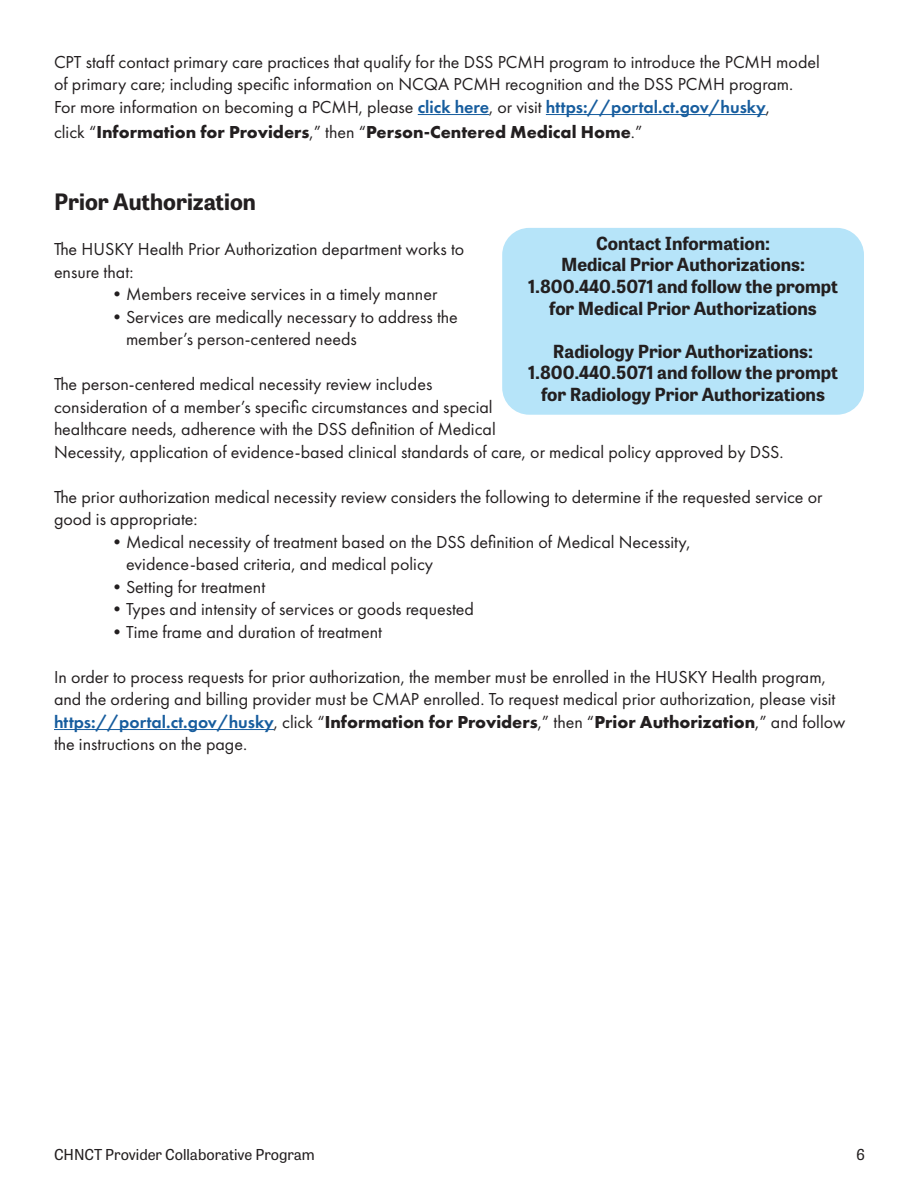
<style>
.page{position:relative;width:918px;height:1188px;background:#fff}
.page>*{position:absolute;margin:0;border:0;box-sizing:border-box;transform-origin:0 0}
.t1{font:700 22.5px "Tablet Gothic";color:#231f20}
.t2{font:18px/22.5px "Futura PT";color:#231f20}
.t3{font:700 18px/21.6px "Tablet Gothic";color:#231f20;text-align:center}
.t4{font:700 18px "Futura PT";color:#231f20}
.t5{font:15px "Tablet Gothic";color:#231f20}
.s1{font-weight:600;color:#175d9e}
.s2{font-weight:400}
.s3{font-weight:700}
</style>
<div class="page">
<hr style="left:418px;top:114px;width:71px;height:1px;background:#175d9e">
<hr style="left:546px;top:114px;width:220px;height:1px;background:#175d9e">
<hr style="left:54px;top:729px;width:220px;height:1px;background:#175d9e">
<div style="left:502px;top:228px;width:362px;height:187px;background:#b6e4f9;border-radius:27px"></div>
<p class="t2" style="left:54px;top:50px;width:767px">CPT staff contact primary care practices that qualify for the DSS PCMH program to introduce the PCMH model of primary care; including specific information on NCQA PCMH recognition and the DSS PCMH program.<br>For more information on becoming a PCMH, please <span class="s1">click here</span>, or visit <span class="s1">https://portal.ct.gov/husky</span>,</p>
<p class="t4" style="left:54px;top:121px;width:590px"><span class="s2">click “</span>Information for Providers<span class="s2">,” then “</span>Person-Centered Medical Home<span class="s2">.”</span></p>
<p class="t1" style="left:54px;top:186px;width:203px">Prior Authorization</p>
<p class="t2" style="left:54px;top:238px;width:412px">The HUSKY Health Prior Authorization department works to ensure that:</p>
<p class="t2" style="left:108px;top:283px;width:331px">•Members receive services in a timely manner</p>
<p class="t2" style="left:126px;top:305px;width:333px;text-indent:-18px">•Services are medically necessary to address the member’s person-centered needs</p>
<p class="t2" style="left:54px;top:373px;width:731px">The person-centered medical necessity review includes<br>consideration of a member’s specific circumstances and special<br>healthcare needs, adherence with the DSS definition of Medical<br>Necessity, application of evidence-based clinical standards of care, or medical policy approved by DSS.</p>
<p class="t2" style="left:54px;top:485px;width:770px">The prior authorization medical necessity review considers the following to determine if the requested service or good is appropriate:</p>
<p class="t2" style="left:126px;top:530px;width:566px;text-indent:-18px">•Medical necessity of treatment based on the DSS definition of Medical Necessity, evidence-based criteria, and medical policy</p>
<p class="t2" style="left:108px;top:575px;width:159px">•Setting for treatment</p>
<p class="t2" style="left:108px;top:598px;width:368px">•Types and intensity of services or goods requested</p>
<p class="t2" style="left:108px;top:620px;width:276px">•Time frame and duration of treatment</p>
<p class="t2" style="left:54px;top:665px;width:793px">In order to process requests for prior authorization, the member must be enrolled in the HUSKY Health program, and the ordering and billing provider must be CMAP enrolled. To request medical prior authorization, please visit <span class="s1">https://portal.ct.gov/husky</span>, click “<span class="s3">Information for Providers</span>,” then “<span class="s3">Prior Authorization</span>,” and follow the instructions on the page.</p>
<p class="t3" style="left:528px;top:232px;width:311px">Contact Information:<br>Medical Prior Authorizations:<br>1.800.440.5071 and follow the prompt for Medical Prior Authorizations</p>
<p class="t3" style="left:528px;top:340px;width:311px">Radiology Prior Authorizations:<br>1.800.440.5071 and follow the prompt for Radiology Prior Authorizations</p>
<p class="t5" style="left:54px;top:1144px;width:262px">CHNCT Provider Collaborative Program</p>
<p class="t5" style="left:856px;top:1144px;width:10px">6</p>
</div>
